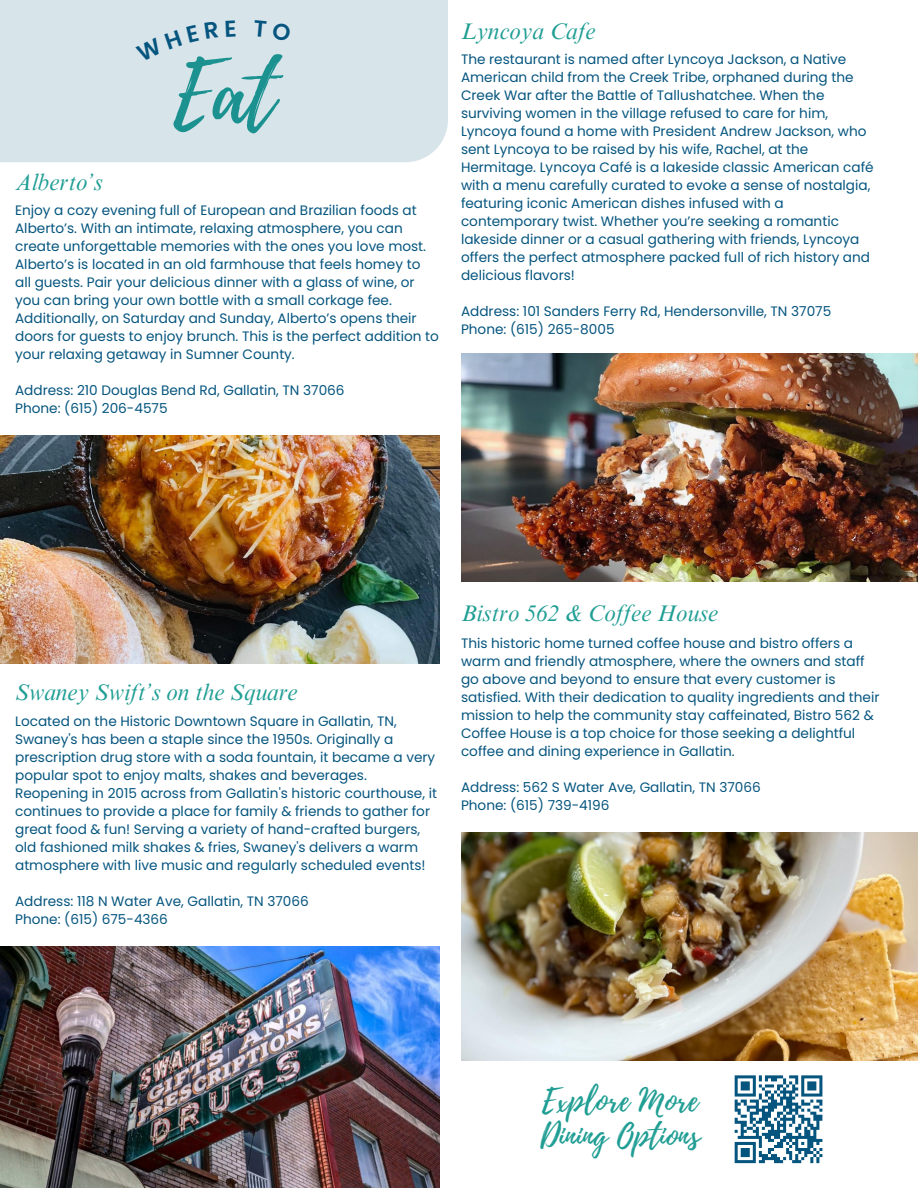
<style>
.page{position:relative;width:918px;height:1188px;background:#fff}
.page>*{position:absolute;margin:0;border:0;box-sizing:border-box;transform-origin:0 0}
.t1{font:84px "Playlist Script";color:#209e94}
.t2{font:31.05px/34.8px "Playlist Script";letter-spacing:.01em;color:#209e94}
.t3{font:italic 23.1px "Times NRMT Pro";color:#209e94}
.t4{font:13.65px/18px "Poppins";color:#05557f}
</style>
<div class="page">
<img style="left:0;top:435px;width:439px;height:229px">
<img style="left:461px;top:353px;width:456px;height:229px">
<img style="left:0;top:946px;width:439px;height:242px">
<img style="left:461px;top:832px;width:456px;height:229px">
<svg style="left:735px;top:1075px;width:87px;height:88px"></svg>
<div style="left:0;top:0;width:448px;height:162px;background:#d7e4ea"></div>
<p class="t3" style="left:15px;top:174px;width:89px">Alberto’s</p>
<h1 class="t1" style="left:174px;top:34px;width:103px">Eat</h1>
<h3 class="t4" style="left:15px;top:201px;width:425px">Enjoy a cozy evening full of European and Brazilian foods at Alberto’s. With an intimate, relaxing atmosphere, you can create unforgettable memories with the ones you love most.<br>Alberto’s is located in an old farmhouse that feels homey to all guests. Pair your delicious dinner with a glass of wine, or you can bring your own bottle with a small corkage fee.<br>Additionally, on Saturday and Sunday, Alberto’s opens their doors for guests to enjoy brunch. This is the perfect addition to your relaxing getaway in Sumner County.</h3>
<h1 class="t4" style="left:15px;top:381px;width:331px">Address: 210 Douglas Bend Rd, Gallatin, TN 37066</h1>
<h4 class="t4" style="left:15px;top:399px;width:154px">Phone: (615) 206-4575</h4>
<p class="t3" style="left:461px;top:23px;width:136px">Lyncoya Cafe</p>
<p class="t4" style="left:461px;top:50px;width:414px">The restaurant is named after Lyncoya Jackson, a Native American child from the Creek Tribe, orphaned during the Creek War after the Battle of Tallushatchee. When the surviving women in the village refused to care for him, Lyncoya found a home with President Andrew Jackson, who sent Lyncoya to be raised by his wife, Rachel, at the Hermitage. Lyncoya Café is a lakeside classic American café with a menu carefully curated to evoke a sense of nostalgia, featuring iconic American dishes infused with a contemporary twist. Whether you’re seeking a romantic lakeside dinner or a casual gathering with friends, Lyncoya offers the perfect atmosphere packed full of rich history and delicious flavors!</p>
<p class="t4" style="left:461px;top:302px;width:372px">Address: 101 Sanders Ferry Rd, Hendersonville, TN 37075</p>
<h4 class="t4" style="left:461px;top:320px;width:155px">Phone: (615) 265-8005</h4>
<p class="t3" style="left:15px;top:683px;width:284px">Swaney Swift’s on the Square</p>
<p class="t4" style="left:15px;top:712px;width:423px">Located on the Historic Downtown Square in Gallatin, TN, Swaney's has been a staple since the 1950s. Originally a prescription drug store with a soda fountain, it became a very popular spot to enjoy malts, shakes and beverages.<br>Reopening in 2015 across from Gallatin's historic courthouse, it continues to provide a place for family &amp; friends to gather for great food &amp; fun! Serving a variety of hand-crafted burgers, old fashioned milk shakes &amp; fries, Swaney's delivers a warm atmosphere with live music and regularly scheduled events!</p>
<p class="t4" style="left:15px;top:892px;width:295px">Address: 118 N Water Ave, Gallatin, TN 37066</p>
<h4 class="t4" style="left:15px;top:910px;width:154px">Phone: (615) 675-4366</h4>
<p class="t3" style="left:461px;top:605px;width:259px">Bistro 562 &amp; Coffee House</p>
<p class="t4" style="left:461px;top:634px;width:420px">This historic home turned coffee house and bistro offers a warm and friendly atmosphere, where the owners and staff go above and beyond to ensure that every customer is satisfied. With their dedication to quality ingredients and their mission to help the community stay caffeinated, Bistro 562 &amp; Coffee House is a top choice for those seeking a delightful coffee and dining experience in Gallatin.</p>
<h4 class="t4" style="left:461px;top:778px;width:301px">Address: 562 S Water Ave, Gallatin, TN 37066</h4>
<p class="t4" style="left:461px;top:796px;width:150px">Phone: (615) 739-4196</p>
<h2 class="t2" style="left:540px;top:1084px;width:161px">Explore More<br>Dining Options</h2>
</div>
